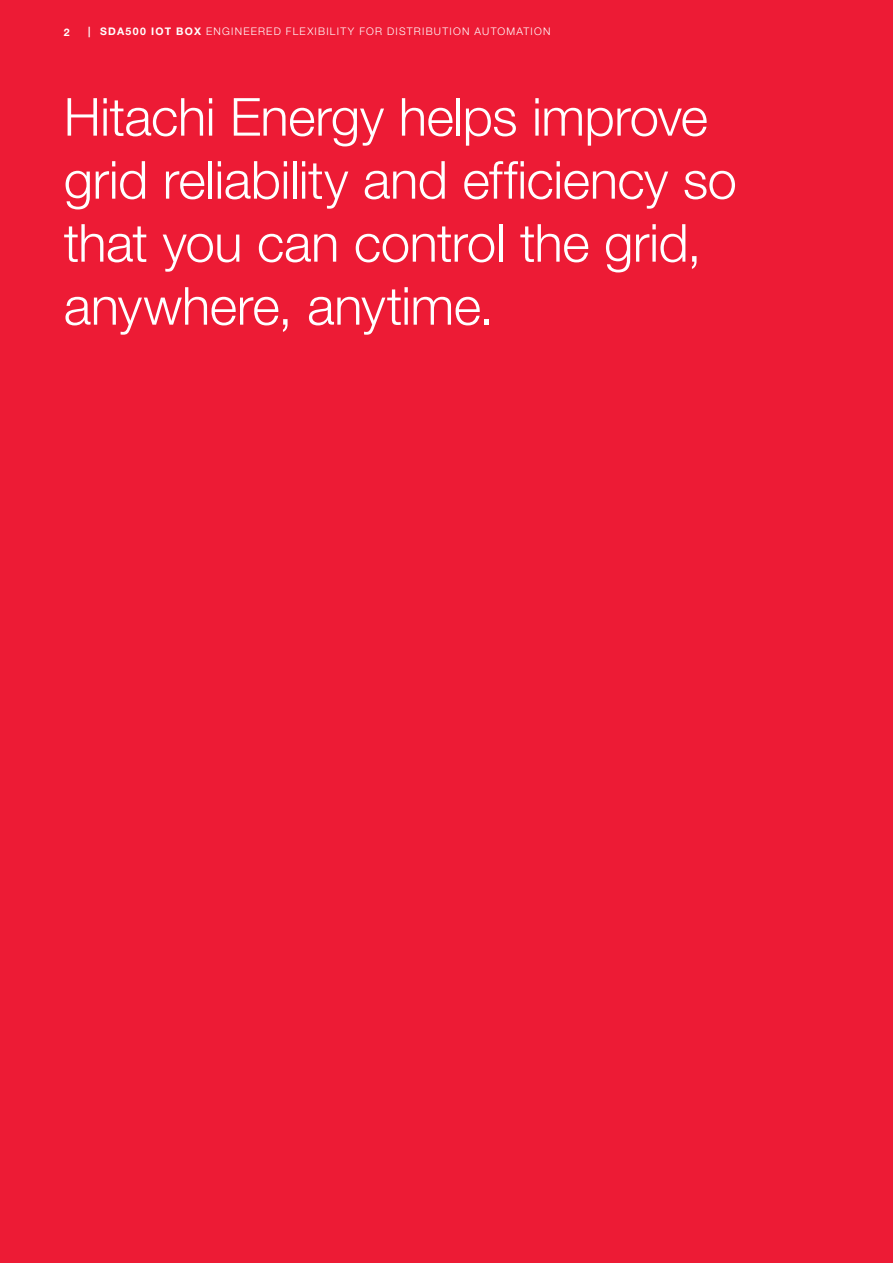
<style>
.page{position:relative;width:893px;height:1263px;background:#ed1b35}
.page>*{position:absolute;margin:0;border:0;box-sizing:border-box;transform-origin:0 0}
.Introduction_Copy_35{font:300 52.5px/63px "Helvetica Neue LT Pro";letter-spacing:-.01em;color:#fff}
.t1{font:300 10.5px "Helvetica Neue LT Pro";letter-spacing:.12em;color:#fff}
.t2{font:700 10.5px "Helvetica Neue LT Pro";color:#fff}
.s1{font-weight:700}
</style>
<div class="page">
<p class="t2" style="left:64px;top:25px;width:7px">2</p>
<p class="t1" style="left:88px;top:25px;width:464px"><span class="s1">| SDA500 IOT BOX</span> ENGINEERED FLEXIBILITY FOR DISTRIBUTION AUTOMATION</p>
<p class="Introduction_Copy_35" style="left:64px;top:84px;width:674px">Hitachi Energy helps improve grid reliability and efficiency so that you can control the grid, anywhere, anytime.</p>
</div>
